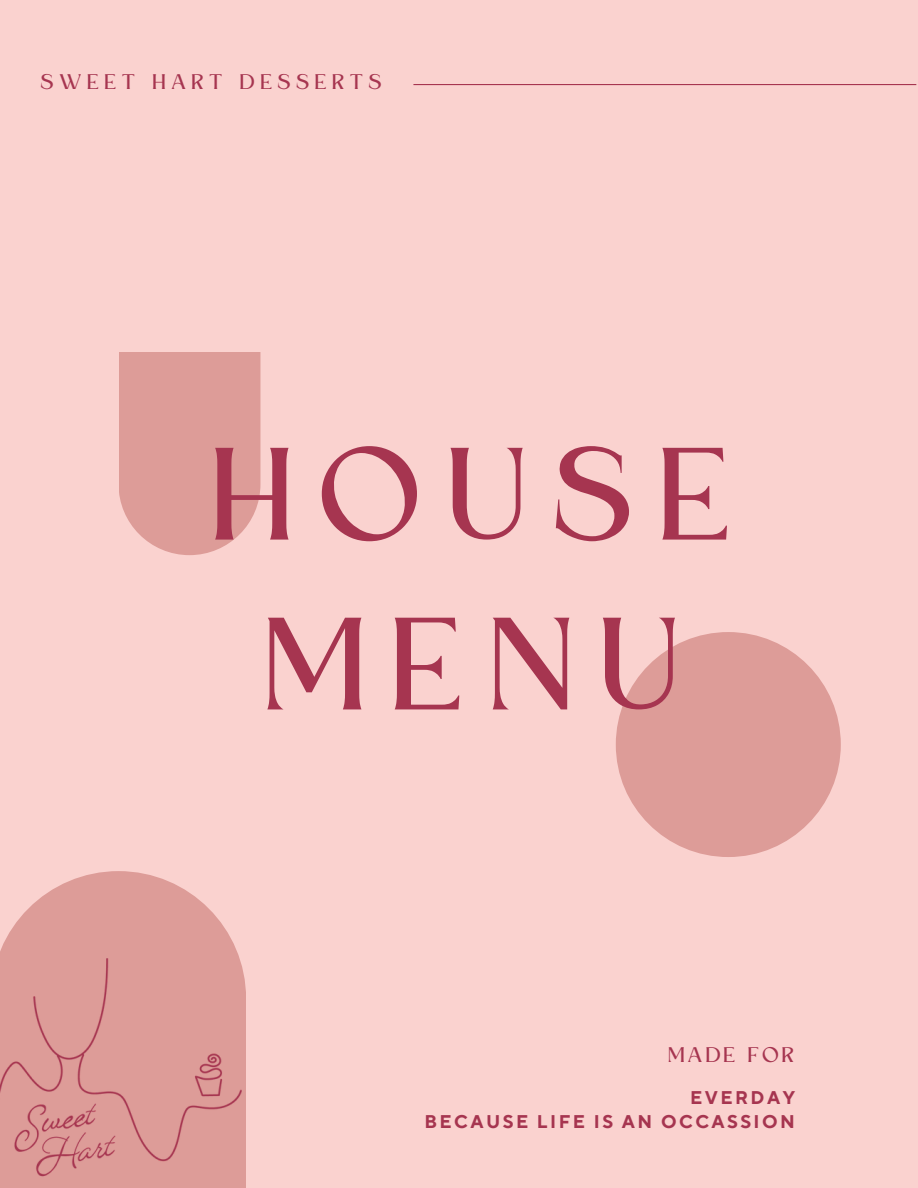
<style>
.page{position:relative;width:918px;height:1188px;background:#fad2cf}
.page>*{position:absolute;margin:0;border:0;box-sizing:border-box;transform-origin:0 0}
.t1{font:122.4px/169.8px "Kingred Serif";letter-spacing:.19em;color:#a63550;text-align:center}
.t2{font:19.8px "Kingred Serif";letter-spacing:.26em;color:#a63550}
.t3{font:700 18.3px/24.8px "TT Norms Pro";letter-spacing:.135em;color:#a63550;text-align:right}
</style>
<div class="page">
<div style="left:616px;top:632px;width:225px;height:225px;background:#dd9c98;border-radius:50%"></div>
<svg style="left:119px;top:352px;width:141px;height:203px;background:#df9f9b"></svg>
<svg style="left:0;top:871px;width:246px;height:317px;fill:#dd9c98"></svg>
<hr style="left:413px;top:84px;width:503px;height:1px;background:#a63550">
<div style="left:0;top:958px;width:242px;height:230px;background:#dd9c98"></div>
<p class="t2" style="left:41px;top:74px;width:343px">SWEET HART DESSERTS</p>
<h1 class="t1" style="left:215px;top:424px;width:524px">HOUSE<br>MENU</h1>
<p class="t2" style="left:669px;top:1047px;width:128px">MADE FOR</p>
<p class="t3" style="left:424px;top:1086px;width:372px">EVERDAY<br>BECAUSE LIFE IS AN OCCASSION</p>
</div>
